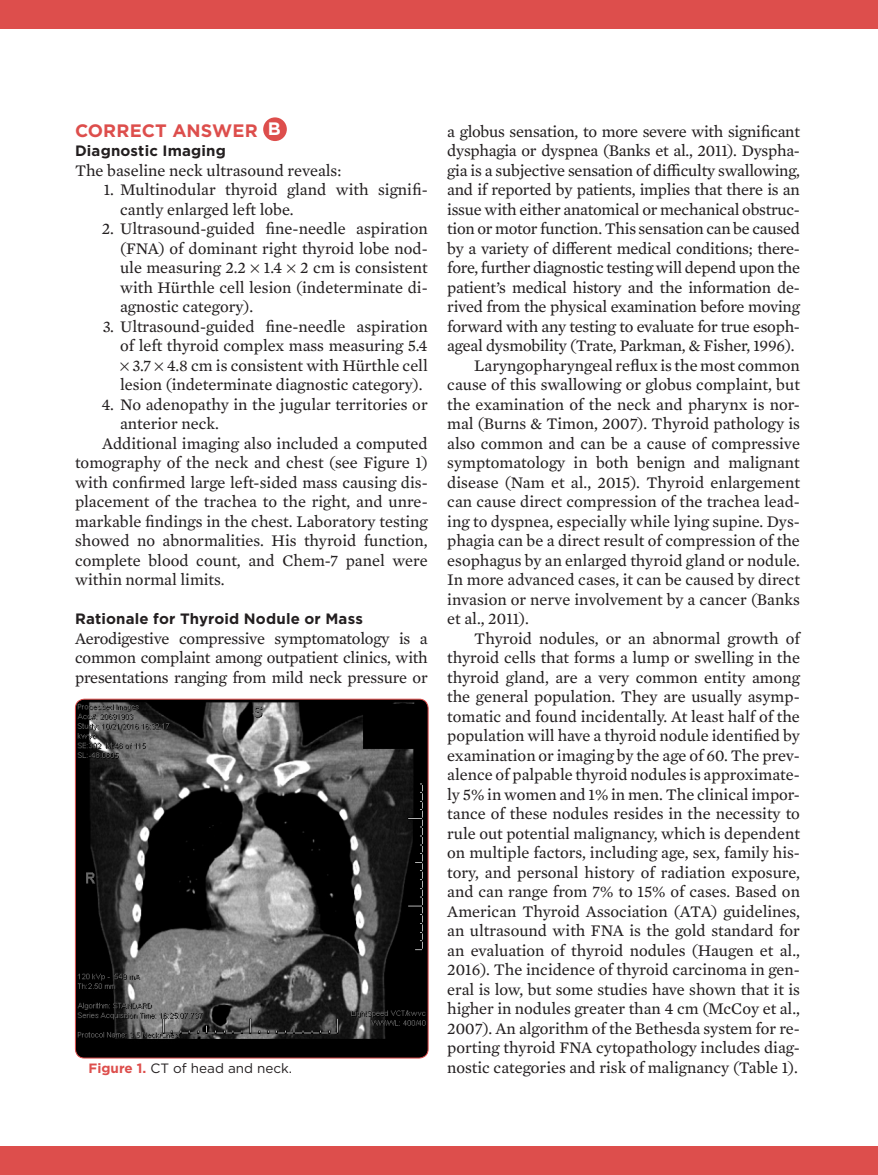
<style>
.page{position:relative;width:878px;height:1175px;background:#fff}
.page>*{position:absolute;margin:0;border:0;box-sizing:border-box;transform-origin:0 0}
.Subhead_1{font:700 18px "Gotham";letter-spacing:.005em;color:#dd4e4c}
.t1{font:700 18px "Gotham";color:#fff}
.Body_txt{font:16.5px/19.5px "Mercury Text G2";color:#231f20;text-align:justify}
.Body_txt_no-indent{font:16.5px/19.5px "Mercury Text G2";letter-spacing:-.015em;color:#231f20;text-align:justify}
.Subhead_2{font:700 15px "Gotham";letter-spacing:.01em;color:#231f20}
.Subhead_2b{font:700 15px "Gotham";letter-spacing:.01em;color:#231f20}
.Figure_Title{font:13.5px "Gotham";color:#231f20}
.s1{font-weight:700;color:#dd4e4c}
</style>
<div class="page">
<div style="left:0;top:0;width:878px;height:29px;background:#dd4e4c"></div>
<div style="left:0;top:1145px;width:878px;height:29px;background:#dd4e4c"></div>
<div style="left:263px;top:117px;width:24px;height:24px;background:#dd4e4c;border-radius:50%"></div>
<img style="left:75px;top:699px;width:353px;height:359px">
<div style="left:75px;top:699px;width:353px;height:359px;border:1px solid #dd4e4c;border-radius:9px"></div>
<p class="Subhead_1" style="left:75px;top:118px;width:184px">CORRECT ANSWER</p>
<p class="t1" style="left:268px;top:117px;width:14px">B</p>
<p class="Subhead_2b" style="left:75px;top:141px;width:152px">Diagnostic Imaging</p>
<p class="Body_txt_no-indent" style="left:75px;top:159px;width:268px">The baseline neck ultrasound reveals:</p>
<p class="Body_txt" style="left:120px;top:179px;width:309px;text-indent:-16px">1. Multinodular thyroid gland with signifi&shy;cantly enlarged left lobe.</p>
<p class="Body_txt" style="left:120px;top:218px;width:309px;text-indent:-18px">2. Ultrasound-guided fine-needle aspiration (FNA) of dominant right thyroid lobe nod&shy;ule measuring 2.2 1.4 2 cm is consistent with Hürthle cell lesion (indeterminate di&shy;agnostic category).</p>
<p class="Body_txt" style="left:103px;top:315px;width:326px">3. Ultrasound-guided fine-needle aspiration</p>
<p class="Body_txt" style="left:120px;top:335px;width:309px">of left thyroid complex mass measuring 5.4</p>
<p class="Body_txt" style="left:132px;top:354px;width:297px">3.7 4.8 cm is consistent with Hürthle cell</p>
<p class="Body_txt" style="left:120px;top:374px;width:304px">lesion (indeterminate diagnostic category).</p>
<p class="Body_txt" style="left:120px;top:393px;width:309px;text-indent:-19px">4. No adenopathy in the jugular territories or anterior neck.</p>
<p class="Body_txt" style="left:75px;top:432px;width:354px;text-indent:27px">Additional imaging also included a computed tomography of the neck and chest (see Figure 1) with confirmed large left-sided mass causing dis&shy;placement of the trachea to the right, and unre&shy;markable findings in the chest. Laboratory testing showed no abnormalities. His thyroid function, complete blood count, and Chem-7 panel were within normal limits.</p>
<p class="Subhead_2" style="left:75px;top:609px;width:289px">Rationale for Thyroid Nodule or Mass</p>
<p class="Body_txt_no-indent" style="left:75px;top:627px;width:354px">Aerodigestive compressive symptomatology is a common complaint among outpatient clinics, with presentations ranging from mild neck pressure or</p>
<p class="Body_txt_no-indent" style="left:447px;top:120px;width:354px">a globus sensation, to more severe with significant dysphagia or dyspnea (Banks et al., 2011). Dyspha&shy;gia is a subjective sensation of difficulty swallowing, and if reported by patients, implies that there is an issue with either anatomical or mechanical obstruc&shy;tion or motor function. This sensation can be caused by a variety of different medical conditions; there&shy;fore, further diagnostic testing will depend upon the patient’s medical history and the information de&shy;rived from the physical examination before moving forward with any testing to evaluate for true esoph&shy;ageal dysmobility (Trate, Parkman, &amp; Fisher, 1996).</p>
<p class="Body_txt" style="left:447px;top:354px;width:354px;text-indent:27px">Laryngopharyngeal reflux is the most common cause of this swallowing or globus complaint, but the examination of the neck and pharynx is nor&shy;mal (Burns &amp; Timon, 2007). Thyroid pathology is also common and can be a cause of compressive symptomatology in both benign and malignant disease (Nam et al., 2015). Thyroid enlargement can cause direct compression of the trachea lead&shy;ing to dyspnea, especially while lying supine. Dys&shy;phagia can be a direct result of compression of the esophagus by an enlarged thyroid gland or nodule.<br>In more advanced cases, it can be caused by direct invasion or nerve involvement by a cancer (Banks et al., 2011).</p>
<p class="Body_txt" style="left:447px;top:627px;width:354px;text-indent:27px">Thyroid nodules, or an abnormal growth of thyroid cells that forms a lump or swelling in the thyroid gland, are a very common entity among the general population. They are usually asymp&shy;tomatic and found incidentally. At least half of the population will have a thyroid nodule identified by examination or imaging by the age of 60. The prev&shy;alence of palpable thyroid nodules is approximate&shy;ly 5% in women and 1% in men. The clinical impor&shy;tance of these nodules resides in the necessity to rule out potential malignancy, which is dependent on multiple factors, including age, sex, family his&shy;tory, and personal history of radiation exposure, and can range from 7% to 15% of cases. Based on American Thyroid Association (ATA) guidelines, an ultrasound with FNA is the gold standard for an evaluation of thyroid nodules (Haugen et al., 2016). The incidence of thyroid carcinoma in gen&shy;eral is low, but some studies have shown that it is higher in nodules greater than 4 cm (McCoy et al., 2007). An algorithm of the Bethesda system for re&shy;porting thyroid FNA cytopathology includes diag-</p>
<p class="Figure_Title" style="left:88px;top:1059px;width:205px"><span class="s1">Figure 1.</span> CT of head and neck.</p>
<p class="Body_txt" style="left:447px;top:1056px;width:352px">nostic categories and risk of malignancy (Table 1).</p>
</div>
